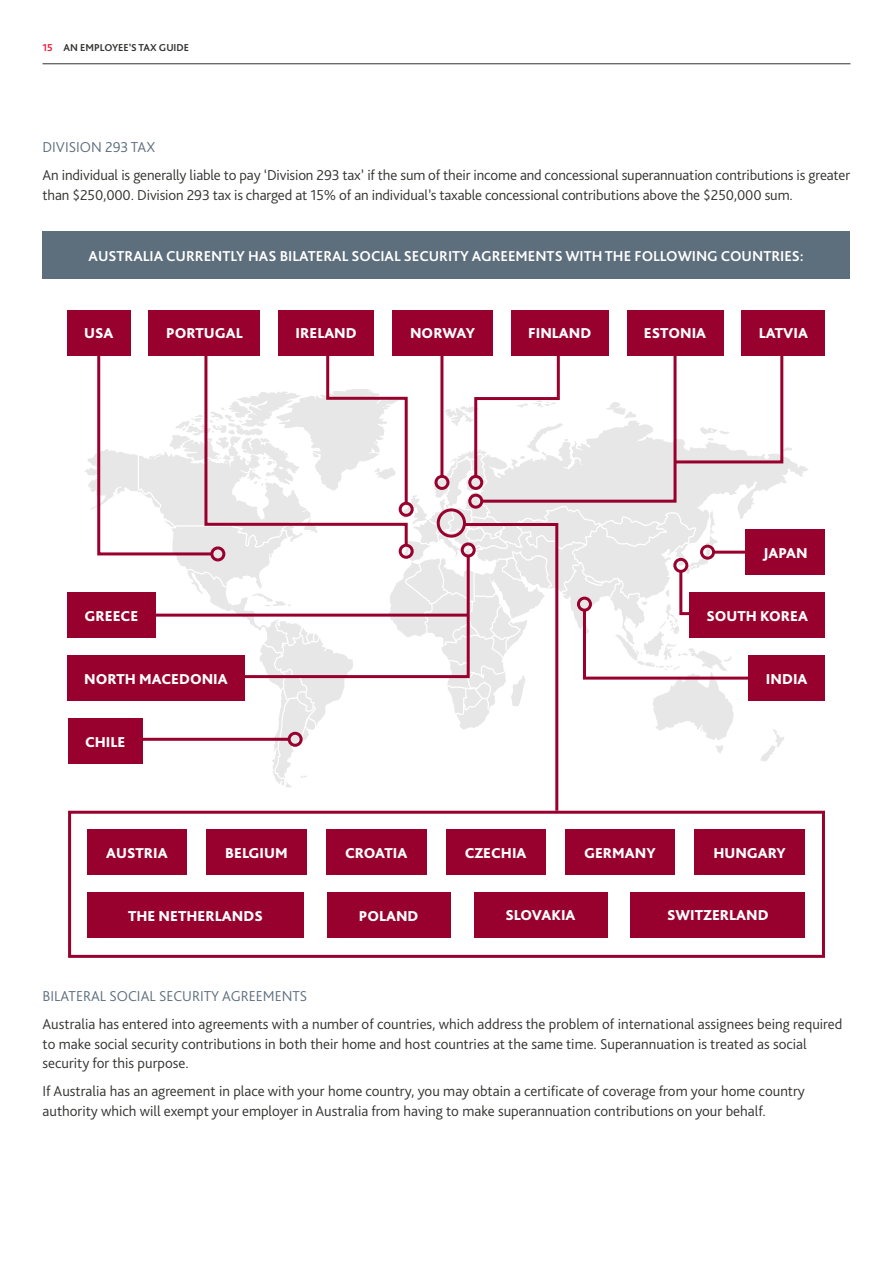
<style>
.page{position:relative;width:893px;height:1263px;background:#fff}
.page>*{position:absolute;margin:0;border:0;box-sizing:border-box;transform-origin:0 0}
.t1{font:300 15px/19.5px "Bliss Pro";color:#343331}
.t2{font:800 15px "Bliss Pro";color:#fff}
.t3{font:700 15px "Bliss Pro";color:#fff}
.t4{font:300 15px "Bliss Pro";color:#5d6e7d}
.t5{font:700 10.5px "Bliss Pro";color:#343331}
.s1{color:#ed1a3b}
</style>
<div class="page">
<div style="left:43px;top:231px;width:807px;height:48px;background:#5d6e7d"></div>
<div style="left:748px;top:655px;width:77px;height:46px;background:#98002e"></div>
<div style="left:67px;top:655px;width:178px;height:46px;background:#98002e"></div>
<div style="left:746px;top:529px;width:79px;height:46px;background:#98002e"></div>
<div style="left:689px;top:592px;width:136px;height:46px;background:#98002e"></div>
<div style="left:68px;top:718px;width:74px;height:46px;background:#98002e"></div>
<div style="left:67px;top:593px;width:89px;height:45px;background:#98002e"></div>
<div style="left:68px;top:811px;width:757px;height:147px;border:3px solid #98002e"></div>
<div style="left:87px;top:829px;width:100px;height:46px;background:#98002e"></div>
<div style="left:206px;top:829px;width:101px;height:46px;background:#98002e"></div>
<div style="left:326px;top:829px;width:100px;height:46px;background:#98002e"></div>
<div style="left:446px;top:829px;width:99px;height:46px;background:#98002e"></div>
<div style="left:565px;top:829px;width:110px;height:46px;background:#98002e"></div>
<div style="left:694px;top:829px;width:111px;height:46px;background:#98002e"></div>
<div style="left:327px;top:892px;width:123px;height:46px;background:#98002e"></div>
<div style="left:474px;top:892px;width:133px;height:45px;background:#98002e"></div>
<div style="left:631px;top:892px;width:174px;height:45px;background:#98002e"></div>
<div style="left:87px;top:892px;width:217px;height:46px;background:#98002e"></div>
<svg style="left:96px;top:311px;width:718px;height:503px"></svg>
<div style="left:511px;top:310px;width:97px;height:45px;background:#98002e"></div>
<div style="left:627px;top:310px;width:96px;height:45px;background:#98002e"></div>
<div style="left:742px;top:310px;width:83px;height:45px;background:#98002e"></div>
<div style="left:392px;top:310px;width:101px;height:45px;background:#98002e"></div>
<div style="left:279px;top:310px;width:95px;height:45px;background:#98002e"></div>
<div style="left:149px;top:310px;width:111px;height:45px;background:#98002e"></div>
<div style="left:67px;top:310px;width:63px;height:45px;background:#98002e"></div>
<hr style="left:43px;top:63px;width:807px;height:1px;background:#343331">
<p class="t5" style="left:43px;top:40px;width:148px"><span class="s1">15</span> AN EMPLOYEE’S TAX GUIDE</p>
<p class="t4" style="left:43px;top:138px;width:114px">DIVISION 293 TAX</p>
<p class="t1" style="left:43px;top:165px;width:809px">An individual is generally liable to pay ‘Division 293 tax’ if the sum of their income and concessional superannuation contributions is greater than $250,000. Division 293 tax is charged at 15% of an individual’s taxable concessional contributions above the $250,000 sum.</p>
<p class="t3" style="left:89px;top:247px;width:717px">AUSTRALIA CURRENTLY HAS BILATERAL SOCIAL SECURITY AGREEMENTS WITH THE FOLLOWING COUNTRIES:</p>
<p class="t2" style="left:84px;top:324px;width:31px">USA</p>
<p class="t2" style="left:166px;top:324px;width:78px">PORTUGAL</p>
<p class="t2" style="left:296px;top:324px;width:63px">IRELAND</p>
<p class="t2" style="left:410px;top:324px;width:66px">NORWAY</p>
<p class="t2" style="left:528px;top:324px;width:65px">FINLAND</p>
<p class="t2" style="left:644px;top:324px;width:64px">ESTONIA</p>
<p class="t2" style="left:759px;top:324px;width:51px">LATVIA</p>
<p class="t2" style="left:85px;top:607px;width:55px">GREECE</p>
<p class="t2" style="left:763px;top:543px;width:46px">JAPAN</p>
<p class="t2" style="left:706px;top:606px;width:103px">SOUTH KOREA</p>
<p class="t2" style="left:84px;top:669px;width:145px">NORTH MACEDONIA</p>
<p class="t2" style="left:766px;top:669px;width:43px">INDIA</p>
<p class="t2" style="left:85px;top:732px;width:42px">CHILE</p>
<p class="t2" style="left:106px;top:843px;width:63px">AUSTRIA</p>
<p class="t2" style="left:225px;top:843px;width:64px">BELGIUM</p>
<p class="t2" style="left:345px;top:843px;width:64px">CROATIA</p>
<p class="t2" style="left:465px;top:843px;width:63px">CZECHIA</p>
<p class="t2" style="left:584px;top:843px;width:73px">GERMANY</p>
<p class="t2" style="left:713px;top:843px;width:74px">HUNGARY</p>
<p class="t2" style="left:128px;top:906px;width:136px">THE NETHERLANDS</p>
<p class="t2" style="left:359px;top:906px;width:61px">POLAND</p>
<p class="t2" style="left:505px;top:906px;width:72px">SLOVAKIA</p>
<p class="t2" style="left:667px;top:906px;width:103px">SWITZERLAND</p>
<p class="t4" style="left:43px;top:987px;width:266px">BILATERAL SOCIAL SECURITY AGREEMENTS</p>
<p class="t1" style="left:43px;top:1014px;width:801px">Australia has entered into agreements with a number of countries, which address the problem of international assignees being required to make social security contributions in both their home and host countries at the same time. Superannuation is treated as social security for this purpose.</p>
<p class="t1" style="left:43px;top:1081px;width:764px">If Australia has an agreement in place with your home country, you may obtain a certificate of coverage from your home country authority which will exempt your employer in Australia from having to make superannuation contributions on your behalf.</p>
</div>
